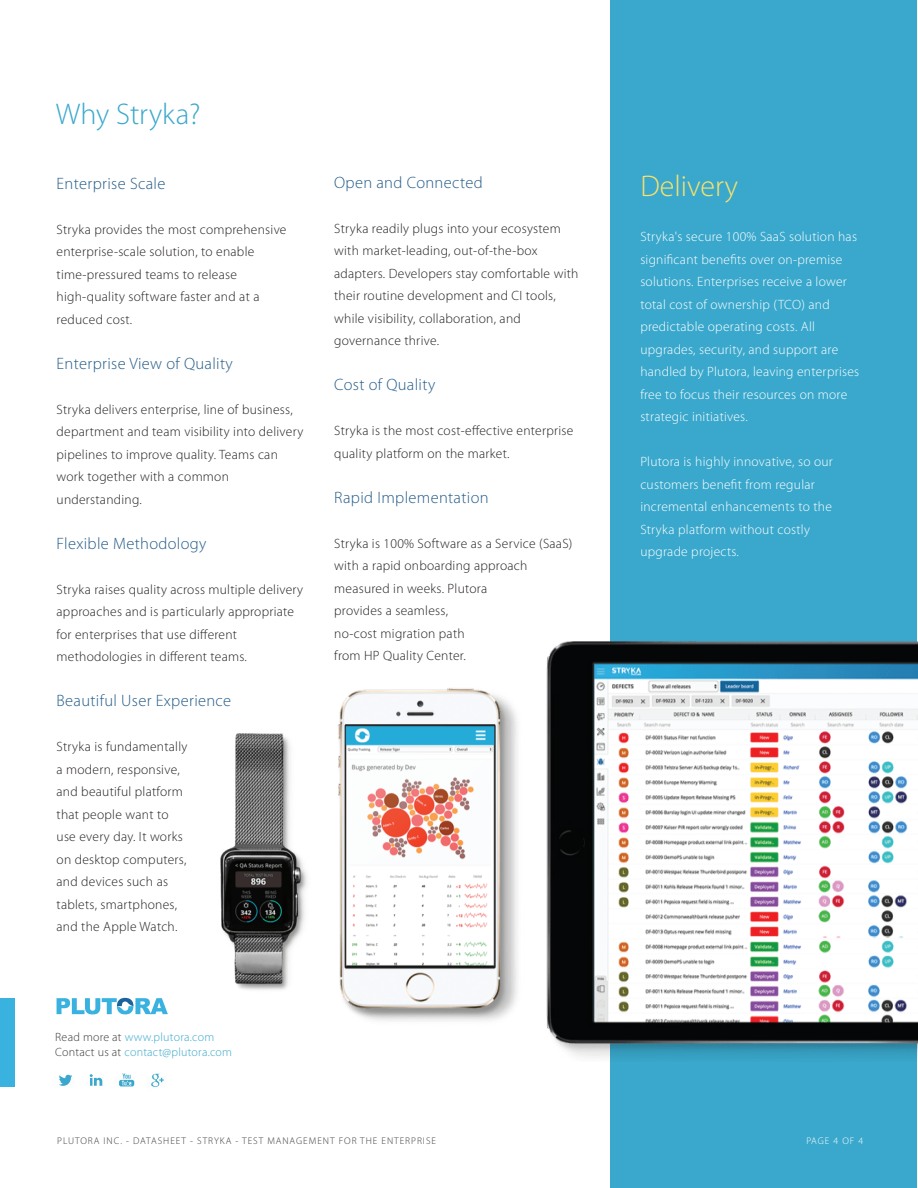
<style>
.page{position:relative;width:918px;height:1188px;background:#fff}
.page>*{position:absolute;margin:0;border:0;box-sizing:border-box;transform-origin:0 0}
.t1{font:300 30px "Myriad Pro";color:#3aa8cc}
.t2{font:300 30px "Myriad Pro";color:#fce26a}
.t3{font:300 16.5px "Myriad Pro";letter-spacing:.02em;color:#245c89}
.t4{font:300 13.5px/22.5px "Myriad Pro";letter-spacing:.02em;color:#231f20}
.t5{font:300 13.5px/22.5px "Myriad Pro";letter-spacing:.02em;color:#fff}
.t6{font:300 12px/15px "Myriad Pro";letter-spacing:.02em;color:#3aa8cc}
.t7{font:300 9.75px "Myriad Pro";letter-spacing:.1em;color:#393a39}
.t8{font:300 9.75px "Myriad Pro";letter-spacing:.095em;color:#fff}
.s1{color:#393a39}
</style>
<div class="page">
<div style="left:611px;top:0;width:306px;height:1188px;background:#3aa8cc"></div>
<svg style="left:57px;top:998px;width:111px;height:16px"></svg>
<div style="left:0;top:998px;width:14px;height:88px;background:#39b2df"></div>
<svg style="left:90px;top:1074px;width:12px;height:12px"></svg>
<svg style="left:59px;top:1075px;width:13px;height:11px"></svg>
<svg style="left:151px;top:1074px;width:13px;height:13px"></svg>
<svg style="left:119px;top:1073px;width:15px;height:13px"></svg>
<img style="left:221px;top:734px;width:86px;height:256px">
<img style="left:338px;top:688px;width:180px;height:333px">
<img style="left:546px;top:642px;width:371px;height:419px">
<h1 class="t1" style="left:56px;top:97px;width:146px">Why Stryka?</h1>
<p class="t3" style="left:57px;top:174px;width:110px">Enterprise Scale</p>
<p class="t4" style="left:57px;top:218px;width:231px">Stryka provides the most comprehensive enterprise-scale solution, to enable time-pressured teams to release high-quality software faster and at a reduced cost.</p>
<p class="t3" style="left:57px;top:354px;width:178px">Enterprise View of Quality</p>
<p class="t4" style="left:57px;top:398px;width:248px">Stryka delivers enterprise, line of business, department and team visibility into delivery pipelines to improve quality. Teams can work together with a common understanding.</p>
<p class="t3" style="left:57px;top:534px;width:151px">Flexible Methodology</p>
<p class="t4" style="left:57px;top:578px;width:248px">Stryka raises quality across multiple delivery approaches and is particularly appropriate for enterprises that use different methodologies in different teams.</p>
<p class="t3" style="left:57px;top:692px;width:176px">Beautiful User Experience</p>
<p class="t4" style="left:57px;top:736px;width:132px">Stryka is fundamentally a modern, responsive, and beautiful platform that people want to use every day. It works on desktop computers, and devices such as tablets, smartphones, and the Apple Watch.</p>
<p class="t3" style="left:334px;top:173px;width:150px">Open and Connected</p>
<p class="t4" style="left:334px;top:217px;width:246px">Stryka readily plugs into your ecosystem with market-leading, out-of-the-box adapters. Developers stay comfortable with their routine development and CI tools, while visibility, collaboration, and governance thrive.</p>
<p class="t3" style="left:334px;top:376px;width:103px">Cost of Quality</p>
<p class="t4" style="left:334px;top:420px;width:241px">Stryka is the most cost-effective enterprise quality platform on the market.</p>
<p class="t3" style="left:334px;top:488px;width:156px">Rapid Implementation</p>
<p class="t4" style="left:334px;top:532px;width:240px">Stryka is 100% Software as a Service (SaaS) with a rapid onboarding approach measured in weeks. Plutora<br>provides a seamless,<br>no-cost migration path<br>from HP Quality Center.</p>
<p class="t6" style="left:55px;top:1030px;width:178px"><span class="s1">Read more at</span> www.plutora.com<br><span class="s1">Contact us at</span> contact@plutora.com</p>
<h1 class="t2" style="left:640px;top:170px;width:99px">Delivery</h1>
<p class="t5" style="left:640px;top:226px;width:220px">Stryka's secure 100% SaaS solution has significant benefits over on-premise solutions. Enterprises receive a lower total cost of ownership (TCO) and predictable operating costs. All upgrades, security, and support are handled by Plutora, leaving enterprises free to focus their resources on more strategic initiatives.</p>
<p class="t5" style="left:640px;top:451px;width:194px">Plutora is highly innovative, so our customers benefit from regular incremental enhancements to the<br>Stryka platform without costly upgrade projects.</p>
<p class="t7" style="left:57px;top:1135px;width:380px">PLUTORA INC. - DATASHEET - STRYKA - TEST MANAGEMENT FOR THE ENTERPRISE</p>
<p class="t8" style="left:806px;top:1135px;width:58px">PAGE 4 OF 4</p>
</div>
